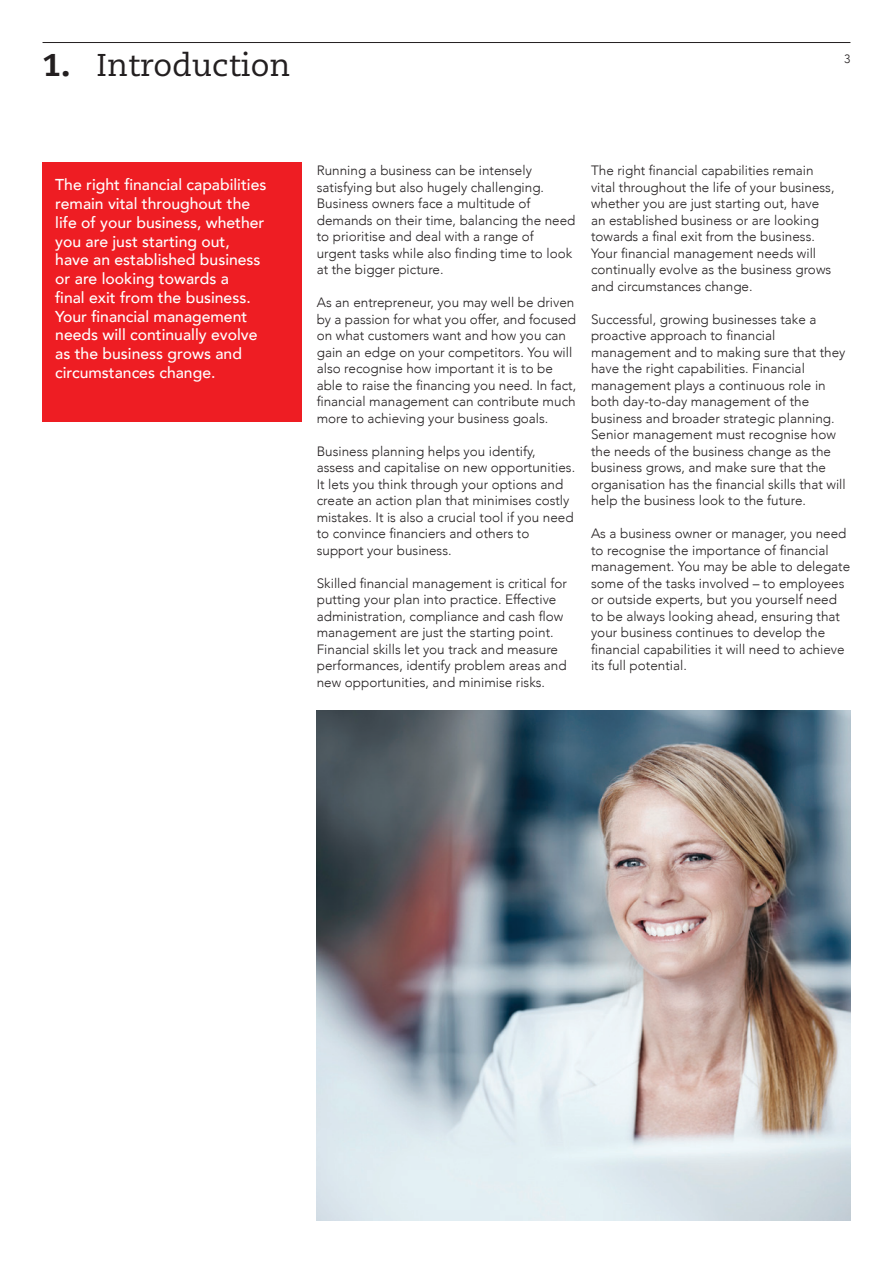
<style>
.page{position:relative;width:893px;height:1263px;background:#fff}
.page>*{position:absolute;margin:0;border:0;box-sizing:border-box;transform-origin:0 0}
.Chapter_header{font:31.5px "Caecilia";color:#231f20}
.Intro_BOX_text{font:500 15.75px/18.8px "Avenir";color:#fff}
.Body_text{font:300 13.5px/16.5px "Avenir";color:#231f20}
.Folio{font:300 12px "Avenir";color:#231f20}
.s1{font-weight:800}
</style>
<div class="page">
<hr style="left:43px;top:42px;width:807px;height:1px;background:#231f20">
<div style="left:43px;top:162px;width:259px;height:259px;background:#ee1d23"></div>
<img style="left:317px;top:710px;width:533px;height:510px">
<p class="Chapter_header" style="left:43px;top:46px;width:249px"><span class="s1">1.</span> Introduction</p>
<p class="Folio" style="left:844px;top:52px;width:8px">3</p>
<p class="Intro_BOX_text" style="left:55px;top:175px;width:213px">The right financial capabilities remain vital throughout the life of your business, whether you are just starting out, have an established business or are looking towards a<br>final exit from the business.<br>Your financial management needs will continually evolve as the business grows and circumstances change.</p>
<p class="Body_text" style="left:317px;top:162px;width:260px">Running a business can be intensely satisfying but also hugely challenging.<br>Business owners face a multitude of demands on their time, balancing the need to prioritise and deal with a range of urgent tasks while also finding time to look at the bigger picture.</p>
<p class="Body_text" style="left:317px;top:294px;width:261px">As an entrepreneur, you may well be driven by a passion for what you offer, and focused on what customers want and how you can gain an edge on your competitors. You will also recognise how important it is to be able to raise the financing you need. In fact, financial management can contribute much more to achieving your business goals.</p>
<p class="Body_text" style="left:317px;top:443px;width:260px">Business planning helps you identify, assess and capitalise on new opportunities.<br>It lets you think through your options and create an action plan that minimises costly mistakes. It is also a crucial tool if you need to convince financiers and others to support your business.</p>
<p class="Body_text" style="left:317px;top:575px;width:252px">Skilled financial management is critical for putting your plan into practice. Effective administration, compliance and cash flow management are just the starting point.<br>Financial skills let you track and measure performances, identify problem areas and new opportunities, and minimise risks.</p>
<p class="Body_text" style="left:591px;top:162px;width:245px">The right financial capabilities remain vital throughout the life of your business, whether you are just starting out, have an established business or are looking towards a final exit from the business.<br>Your financial management needs will continually evolve as the business grows and circumstances change.</p>
<p class="Body_text" style="left:591px;top:311px;width:256px">Successful, growing businesses take a proactive approach to financial management and to making sure that they have the right capabilities. Financial management plays a continuous role in both day-to-day management of the business and broader strategic planning.<br>Senior management must recognise how the needs of the business change as the business grows, and make sure that the organisation has the financial skills that will help the business look to the future.</p>
<p class="Body_text" style="left:591px;top:525px;width:261px">As a business owner or manager, you need to recognise the importance of financial management. You may be able to delegate some of the tasks involved – to employees or outside experts, but you yourself need to be always looking ahead, ensuring that your business continues to develop the financial capabilities it will need to achieve its full potential.</p>
</div>
